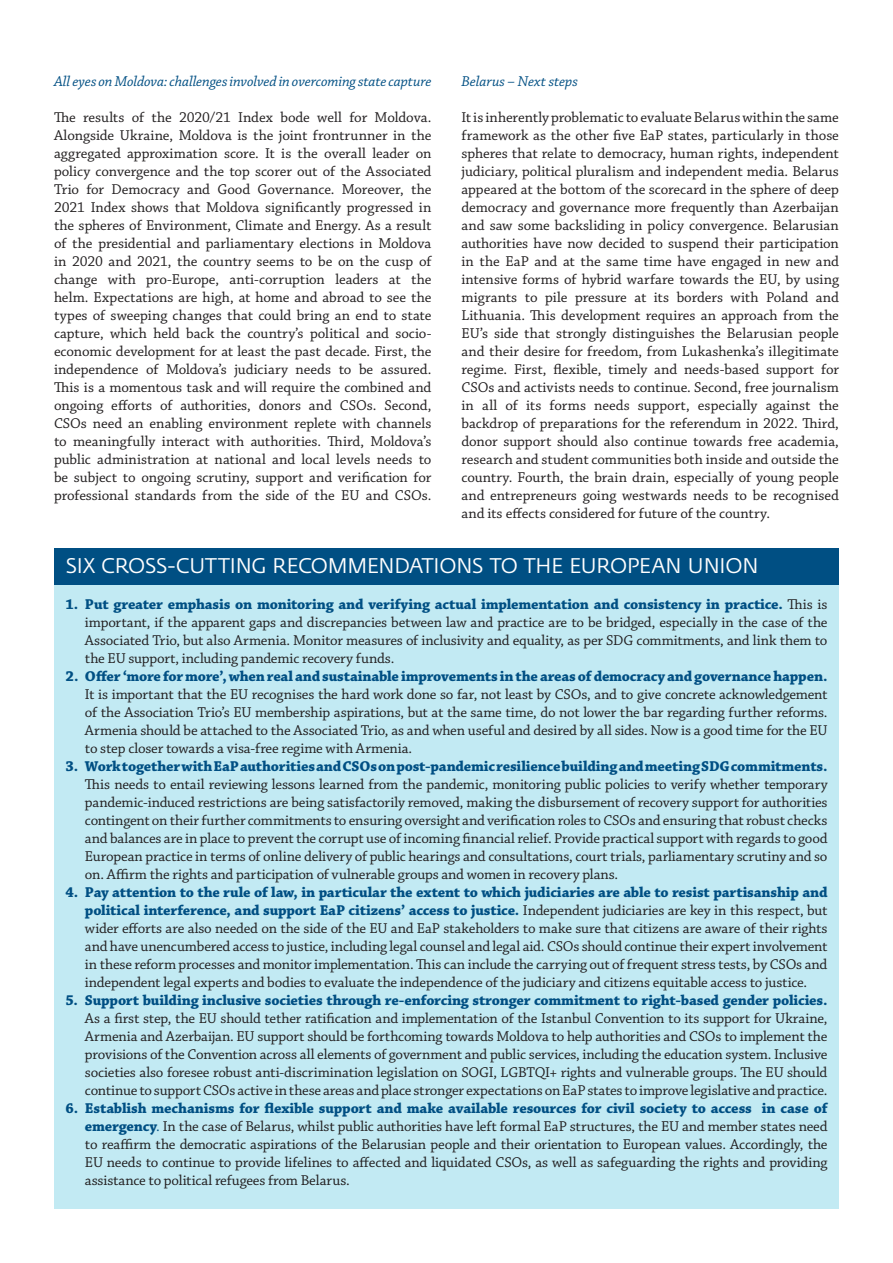
<style>
.page{position:relative;width:893px;height:1263px;background:#fff}
.page>*{position:absolute;margin:0;border:0;box-sizing:border-box;transform-origin:0 0}
.t1{font:21px "Fedra Sans";letter-spacing:-.035em;color:#fff}
.t2{font:15px/18px "Chaparral Pro";letter-spacing:-.01em;color:#221f20;text-align:justify}
.t3{font:700 15px "Chaparral Pro";letter-spacing:-.015em;color:#004f83}
.t4{font:italic 15px "Chaparral Pro";letter-spacing:-.005em;color:#004f83}
.s1{font-weight:700;color:#004f83}
.s2{color:#004f83}
</style>
<div class="page">
<div style="left:54px;top:584px;width:785px;height:625px;background:#c2eaf3"></div>
<div style="left:54px;top:548px;width:785px;height:36px;background:#004f83"></div>
<p class="t4" style="left:54px;top:73px;width:379px">All eyes on Moldova: challenges involved in overcoming state capture</p>
<p class="t2" style="left:54px;top:109px;width:379px">The results of the 2020/21 Index bode well for Moldova.<br>Alongside Ukraine, Moldova is the joint frontrunner in the aggregated approximation score. It is the overall leader on policy convergence and the top scorer out of the Associated Trio for Democracy and Good Governance. Moreover, the 2021 Index shows that Moldova significantly progressed in the spheres of Environment, Climate and Energy. As a result of the presidential and parliamentary elections in Moldova in 2020 and 2021, the country seems to be on the cusp of change with pro-Europe, anti-corruption leaders at the helm. Expectations are high, at home and abroad to see the types of sweeping changes that could bring an end to state capture, which held back the country’s political and socio&shy;economic development for at least the past decade. First, the independence of Moldova’s judiciary needs to be assured.<br>This is a momentous task and will require the combined and ongoing efforts of authorities, donors and CSOs. Second, CSOs need an enabling environment replete with channels to meaningfully interact with authorities. Third, Moldova’s public administration at national and local levels needs to be subject to ongoing scrutiny, support and verification for professional standards from the side of the EU and CSOs.</p>
<p class="t4" style="left:461px;top:73px;width:118px">Belarus – Next steps</p>
<p class="t2" style="left:461px;top:109px;width:379px">It is inherently problematic to evaluate Belarus within the same framework as the other five EaP states, particularly in those spheres that relate to democracy, human rights, independent judiciary, political pluralism and independent media. Belarus appeared at the bottom of the scorecard in the sphere of deep democracy and governance more frequently than Azerbaijan and saw some backsliding in policy convergence. Belarusian authorities have now decided to suspend their participation in the EaP and at the same time have engaged in new and intensive forms of hybrid warfare towards the EU, by using migrants to pile pressure at its borders with Poland and Lithuania. This development requires an approach from the EU’s side that strongly distinguishes the Belarusian people and their desire for freedom, from Lukashenka’s illegitimate regime. First, flexible, timely and needs-based support for CSOs and activists needs to continue. Second, free journalism in all of its forms needs support, especially against the backdrop of preparations for the referendum in 2022. Third, donor support should also continue towards free academia, research and student communities both inside and outside the country. Fourth, the brain drain, especially of young people and entrepreneurs going westwards needs to be recognised and its effects considered for future of the country.</p>
<h1 class="t1" style="left:65px;top:555px;width:695px">SIX CROSS-CUTTING RECOMMENDATIONS TO THE EUROPEAN UNION</h1>
<p class="t2" style="left:85px;top:596px;width:744px;text-indent:-20px"><span class="s1">1. Put greater emphasis on monitoring and verifying actual implementation and consistency in practice.</span> This is important, if the apparent gaps and discrepancies between law and practice are to be bridged, especially in the case of the Associated Trio, but also Armenia. Monitor measures of inclusivity and equality, as per SDG commitments, and link them to the EU support, including pandemic recovery funds.</p>
<p class="t3" style="left:65px;top:668px;width:764px">2. Offer ‘more for more’, when real and sustainable improvements in the areas of democracy and governance happen.</p>
<p class="t2" style="left:85px;top:686px;width:744px">It is important that the EU recognises the hard work done so far, not least by CSOs, and to give concrete acknowledgement of the Association Trio’s EU membership aspirations, but at the same time, do not lower the bar regarding further reforms.<br>Armenia should be attached to the Associated Trio, as and when useful and desired by all sides. Now is a good time for the EU to step closer towards a visa-free regime with Armenia.</p>
<p class="t3" style="left:65px;top:758px;width:764px">3. Work together with EaP authorities and CSOs on post-pandemic resilience building and meeting SDG commitments.</p>
<p class="t2" style="left:85px;top:776px;width:744px">This needs to entail reviewing lessons learned from the pandemic, monitoring public policies to verify whether temporary pandemic-induced restrictions are being satisfactorily removed, making the disbursement of recovery support for authorities contingent on their further commitments to ensuring oversight and verification roles to CSOs and ensuring that robust checks and balances are in place to prevent the corrupt use of incoming financial relief. Provide practical support with regards to good European practice in terms of online delivery of public hearings and consultations, court trials, parliamentary scrutiny and so on. Affirm the rights and participation of vulnerable groups and women in recovery plans.</p>
<p class="t2" style="left:85px;top:884px;width:744px;text-indent:-20px"><span class="s1">4. Pay attention to the rule of law, in particular the extent to which judiciaries are able to resist partisanship and political interference, and support EaP citizens’ access to justice.</span> Independent judiciaries are key in this respect, but wider efforts are also needed on the side of the EU and EaP stakeholders to make sure that citizens are aware of their rights and have unencumbered access to justice, including legal counsel and legal aid. CSOs should continue their expert involvement in these reform processes and monitor implementation. This can include the carrying out of frequent stress tests, by CSOs and independent legal experts and bodies to evaluate the independence of the judiciary and citizens equitable access to justice.</p>
<p class="t3" style="left:65px;top:992px;width:764px">5. Support building inclusive societies through re-enforcing stronger commitment to right-based gender policies.</p>
<p class="t2" style="left:85px;top:1010px;width:744px">As a first step, the EU should tether ratification and implementation of the Istanbul Convention to its support for Ukraine, Armenia and Azerbaijan. EU support should be forthcoming towards Moldova to help authorities and CSOs to implement the provisions of the Convention across all elements of government and public services, including the education system. Inclusive societies also foresee robust anti-discrimination legislation on SOGI, LGBTQI+ rights and vulnerable groups. The EU should continue to support CSOs active in these areas and place stronger expectations on EaP states to improve legislative and practice.</p>
<p class="t2" style="left:85px;top:1100px;width:744px;text-indent:-20px"><span class="s1">6. Establish mechanisms for flexible support and make available resources for civil society to access in case of emergency</span><span class="s2">.</span> In the case of Belarus, whilst public authorities have left formal EaP structures, the EU and member states need to reaffirm the democratic aspirations of the Belarusian people and their orientation to European values. Accordingly, the EU needs to continue to provide lifelines to affected and liquidated CSOs, as well as safeguarding the rights and providing assistance to political refugees from Belarus.</p>
</div>
